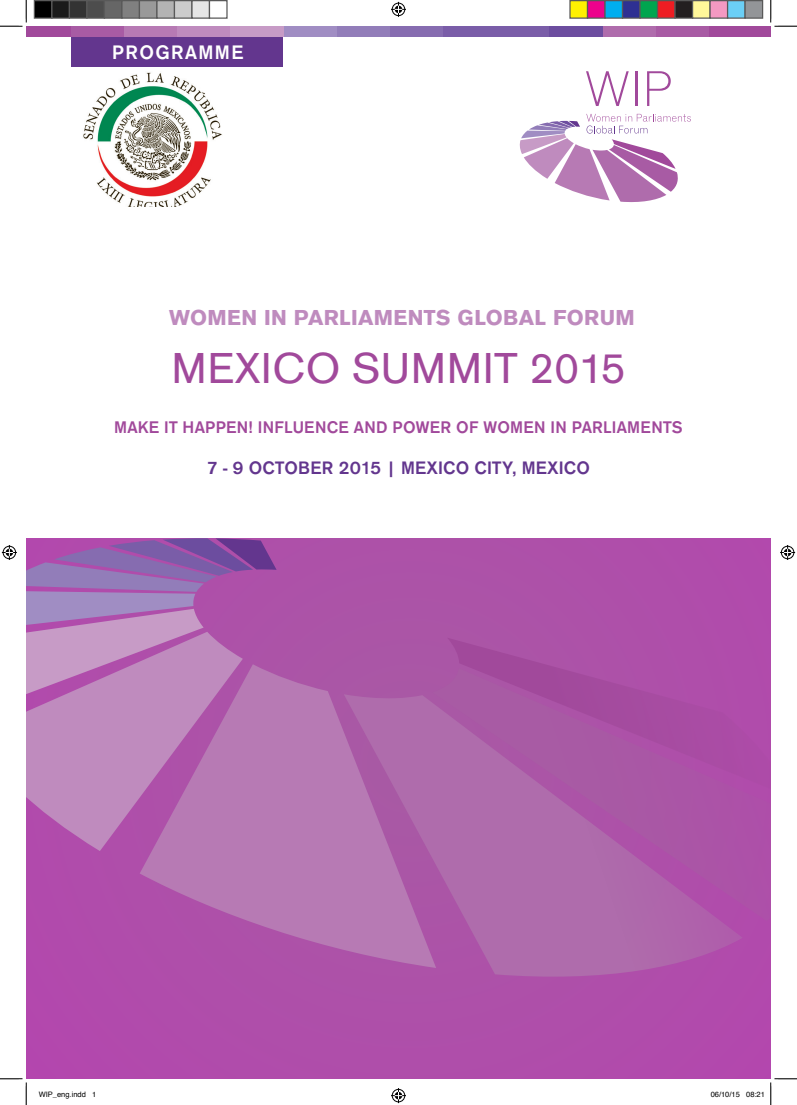
<style>
.page{position:relative;width:797px;height:1105px;background:#fff}
.page>*{position:absolute;margin:0;border:0;box-sizing:border-box;transform-origin:0 0}
.t1{font:45px "Accius TOT";letter-spacing:.015em;color:#a1499b}
.t2{font:700 22.5px "Accius TOT";letter-spacing:.015em;color:#bf8bbe}
.t3{font:500 20.38px "Accius TOT";letter-spacing:.07em;color:#fff}
.t4{font:500 18.75px "Accius TOT";letter-spacing:.015em;color:#63368e}
.t5{font:500 17.5px "Accius TOT";letter-spacing:.015em;color:#a1499b}
.t6{font:7.5px "Helvetica";color:#000}
</style>
<div class="page">
<div style="left:26px;top:538px;width:744px;height:541px;background:#af4eaa"></div>
<svg style="left:466px;top:921px;width:276px;height:56px;fill:#af6cac"></svg>
<svg style="left:26px;top:538px;width:250px;height:94px"></svg>
<svg style="left:26px;top:632px;width:217px;height:219px;fill:#bf8bbe"></svg>
<svg style="left:140px;top:664px;width:296px;height:304px;fill:#b77ab4"></svg>
<svg style="left:432px;top:668px;width:288px;height:253px;fill:#af6cac"></svg>
<svg style="left:447px;top:638px;width:273px;height:159px"></svg>
<div style="left:26px;top:26px;width:45px;height:11px;background:#a1499b"></div>
<div style="left:71px;top:26px;width:53px;height:11px;background:#a85ba4"></div>
<div style="left:124px;top:26px;width:54px;height:11px;background:#b77ab4"></div>
<div style="left:178px;top:26px;width:53px;height:11px;background:#bf8bbe"></div>
<div style="left:231px;top:26px;width:53px;height:11px;background:#c79bc6"></div>
<div style="left:284px;top:26px;width:53px;height:11px;background:#a08dc3"></div>
<div style="left:337px;top:26px;width:53px;height:11px;background:#927db9"></div>
<div style="left:390px;top:26px;width:53px;height:11px;background:#866cb0"></div>
<div style="left:443px;top:26px;width:53px;height:11px;background:#7a5da8"></div>
<div style="left:496px;top:26px;width:54px;height:11px;background:#7a5da8"></div>
<div style="left:550px;top:26px;width:53px;height:11px;background:#6c4d9f"></div>
<div style="left:603px;top:26px;width:53px;height:11px;background:#af6cac"></div>
<div style="left:656px;top:26px;width:53px;height:11px;background:#a85ba4"></div>
<div style="left:709px;top:26px;width:61px;height:11px;background:#a1499b"></div>
<div style="left:71px;top:37px;width:212px;height:30px;background:#63368e"></div>
<svg style="left:586px;top:71px;width:42px;height:35px"></svg>
<hr style="left:635px;top:71px;width:2px;height:35px;background:#a1499b">
<svg style="left:647px;top:71px;width:23px;height:35px"></svg>
<svg style="left:519px;top:114px;width:172px;height:89px"></svg>
<img style="left:83px;top:72px;width:139px;height:135px">
<svg style="left:0;top:0;width:27px;height:27px"></svg>
<svg style="left:0;top:1078px;width:27px;height:27px"></svg>
<svg style="left:770px;top:0;width:27px;height:27px"></svg>
<svg style="left:770px;top:1078px;width:27px;height:27px"></svg>
<svg style="left:391px;top:2px;width:15px;height:15px"></svg>
<svg style="left:391px;top:1088px;width:15px;height:15px"></svg>
<svg style="left:2px;top:545px;width:15px;height:15px"></svg>
<svg style="left:780px;top:545px;width:15px;height:15px"></svg>
<div style="left:34px;top:1px;width:18px;height:17px;background:#000"></div>
<div style="left:34px;top:0;width:18px;height:19px;border:1px solid #595959"></div>
<div style="left:52px;top:1px;width:17px;height:17px;background:#1a1a1a"></div>
<div style="left:51px;top:0;width:19px;height:19px;border:1px solid #595959"></div>
<div style="left:69px;top:1px;width:18px;height:17px;background:#333"></div>
<div style="left:69px;top:0;width:19px;height:19px;border:1px solid #595959"></div>
<div style="left:87px;top:1px;width:17px;height:17px;background:#4d4d4d"></div>
<div style="left:86px;top:0;width:19px;height:19px;border:1px solid #595959"></div>
<div style="left:104px;top:1px;width:18px;height:17px;background:#666"></div>
<div style="left:104px;top:0;width:18px;height:19px;border:1px solid #595959"></div>
<div style="left:122px;top:1px;width:17px;height:17px;background:#808080"></div>
<div style="left:121px;top:0;width:19px;height:19px;border:1px solid #595959"></div>
<div style="left:139px;top:1px;width:18px;height:17px;background:#999"></div>
<div style="left:139px;top:0;width:19px;height:19px;border:1px solid #595959"></div>
<div style="left:157px;top:1px;width:17px;height:17px;background:#b3b3b3"></div>
<div style="left:156px;top:0;width:19px;height:19px;border:1px solid #595959"></div>
<div style="left:174px;top:1px;width:18px;height:17px;background:#ccc"></div>
<div style="left:174px;top:0;width:18px;height:19px;border:1px solid #595959"></div>
<div style="left:192px;top:1px;width:17px;height:17px;background:#e6e6e6"></div>
<div style="left:191px;top:0;width:19px;height:19px;border:1px solid #595959"></div>
<div style="left:209px;top:0;width:19px;height:19px;border:1px solid #595959"></div>
<div style="left:570px;top:1px;width:17px;height:17px;background:#fff101"></div>
<div style="left:569px;top:0;width:19px;height:19px;border:1px solid #595959"></div>
<div style="left:587px;top:1px;width:18px;height:17px;background:#ed028c"></div>
<div style="left:587px;top:0;width:18px;height:19px;border:1px solid #595959"></div>
<div style="left:605px;top:1px;width:17px;height:17px;background:#00aeef"></div>
<div style="left:604px;top:0;width:19px;height:19px;border:1px solid #595959"></div>
<div style="left:622px;top:1px;width:18px;height:17px;background:#2e3092"></div>
<div style="left:622px;top:0;width:18px;height:19px;border:1px solid #595959"></div>
<div style="left:640px;top:1px;width:17px;height:17px;background:#00a54f"></div>
<div style="left:639px;top:0;width:19px;height:19px;border:1px solid #595959"></div>
<div style="left:657px;top:1px;width:18px;height:17px;background:#ee1d23"></div>
<div style="left:657px;top:0;width:18px;height:19px;border:1px solid #595959"></div>
<div style="left:675px;top:1px;width:17px;height:17px;background:#231f20"></div>
<div style="left:674px;top:0;width:19px;height:19px;border:1px solid #595959"></div>
<div style="left:692px;top:1px;width:18px;height:17px;background:#fff79a"></div>
<div style="left:692px;top:0;width:18px;height:19px;border:1px solid #595959"></div>
<div style="left:710px;top:1px;width:17px;height:17px;background:#f499c2"></div>
<div style="left:709px;top:0;width:19px;height:19px;border:1px solid #595959"></div>
<div style="left:727px;top:1px;width:18px;height:17px;background:#6bcff6"></div>
<div style="left:727px;top:0;width:18px;height:19px;border:1px solid #595959"></div>
<div style="left:745px;top:1px;width:17px;height:17px;background:#939598"></div>
<div style="left:744px;top:0;width:19px;height:19px;border:1px solid #595959"></div>
<p class="t3" style="left:112px;top:41px;width:133px">PROGRAMME</p>
<p class="t2" style="left:169px;top:304px;width:467px">WOMEN IN PARLIAMENTS GLOBAL FORUM</p>
<p class="t1" style="left:171px;top:344px;width:456px">MEXICO SUMMIT 2015</p>
<p class="t5" style="left:114px;top:418px;width:570px">MAKE IT HAPPEN! INFLUENCE AND POWER OF WOMEN IN PARLIAMENTS</p>
<p class="t4" style="left:207px;top:457px;width:385px">7 - 9 OCTOBER 2015 | MEXICO CITY, MEXICO</p>
<p class="t6" style="left:39px;top:1089px;width:59px">WIP_eng.indd 1</p>
<p class="t6" style="left:710px;top:1089px;width:56px">06/10/15 08:21</p>
</div>
